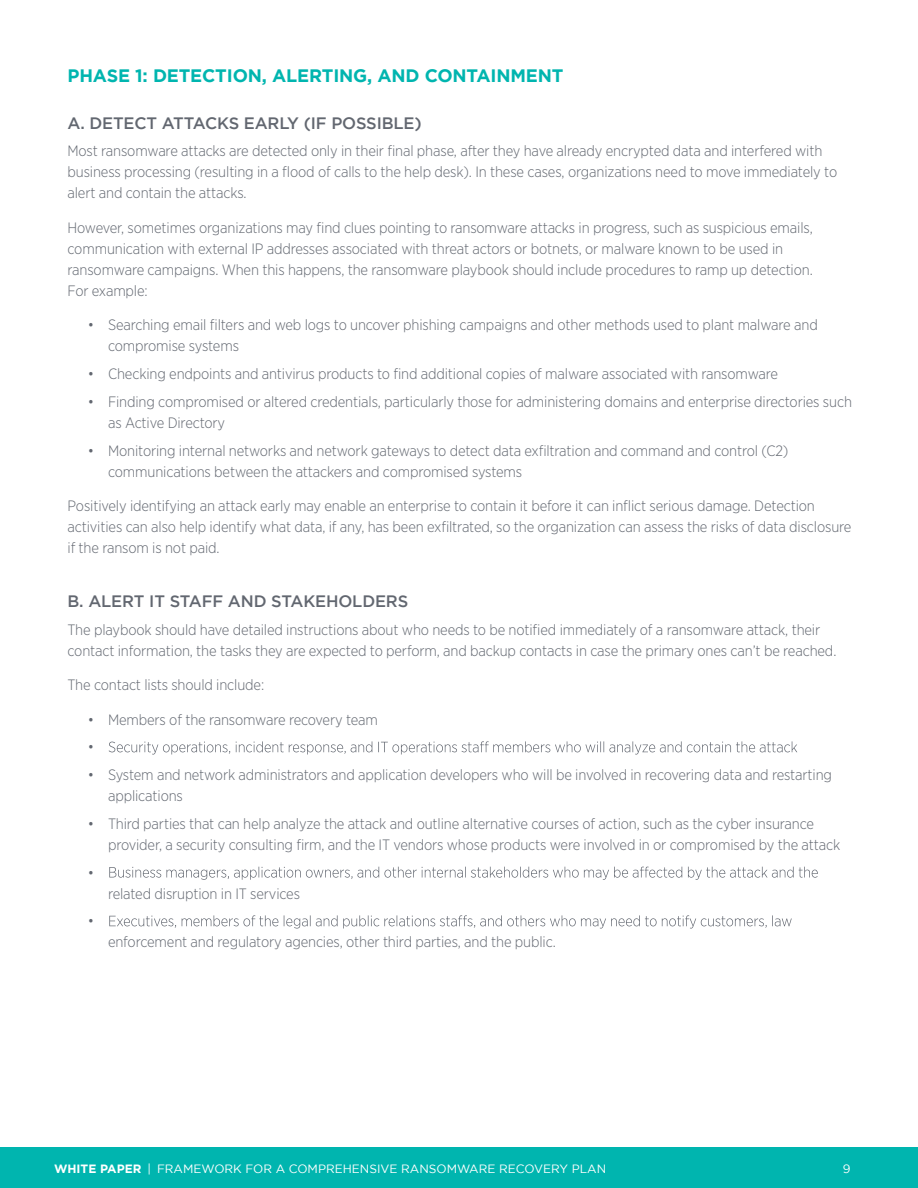
<style>
.page{position:relative;width:918px;height:1188px;background:#fff}
.page>*{position:absolute;margin:0;border:0;box-sizing:border-box;transform-origin:0 0}
.t1{font:700 18px "Gotham";letter-spacing:-.01em;color:#00b5af}
.t2{font:500 16.5px "Gotham";letter-spacing:-.01em;color:#626770}
.t3{font:300 15px/21px "Gotham Narrow";letter-spacing:-.01em;color:#626770}
.t4{font:12px "Gotham";color:#fff}
.s1{font-weight:700}
</style>
<div class="page">
<div style="left:0;top:1148px;width:918px;height:40px;background:#00b5af"></div>
<svg style="left:109px;top:741px;width:688px;height:14px"></svg>
<svg style="left:109px;top:867px;width:709px;height:13px"></svg>
<svg style="left:109px;top:915px;width:683px;height:14px"></svg>
<p class="t1" style="left:68px;top:65px;width:498px">PHASE 1: DETECTION, ALERTING, AND CONTAINMENT</p>
<p class="t2" style="left:68px;top:113px;width:356px">A. DETECT ATTACKS EARLY (IF POSSIBLE)</p>
<p class="t3" style="left:68px;top:140px;width:771px">Most ransomware attacks are detected only in their final phase, after they have already encrypted data and interfered with business processing (resulting in a flood of calls to the help desk). In these cases, organizations need to move immediately to alert and contain the attacks.</p>
<p class="t3" style="left:68px;top:217px;width:747px">However, sometimes organizations may find clues pointing to ransomware attacks in progress, such as suspicious emails, communication with external IP addresses associated with threat actors or botnets, or malware known to be used in ransomware campaigns. When this happens, the ransomware playbook should include procedures to ramp up detection.<br>For example:</p>
<p class="t3" style="left:108px;top:314px;width:711px;text-indent:-20px">• Searching email filters and web logs to uncover phishing campaigns and other methods used to plant malware and compromise systems</p>
<p class="t3" style="left:88px;top:363px;width:692px">• Checking endpoints and antivirus products to find additional copies of malware associated with ransomware</p>
<p class="t3" style="left:108px;top:391px;width:745px;text-indent:-20px">• Finding compromised or altered credentials, particularly those for administering domains and enterprise directories such as Active Directory</p>
<p class="t3" style="left:108px;top:440px;width:682px;text-indent:-20px">• Monitoring internal networks and network gateways to detect data exfiltration and command and control (C2) communications between the attackers and compromised systems</p>
<p class="t3" style="left:68px;top:495px;width:785px">Positively identifying an attack early may enable an enterprise to contain it before it can inflict serious damage. Detection activities can also help identify what data, if any, has been exfiltrated, so the organization can assess the risks of data disclosure if the ransom is not paid.</p>
<p class="t2" style="left:68px;top:592px;width:342px">B. ALERT IT STAFF AND STAKEHOLDERS</p>
<p class="t3" style="left:68px;top:618px;width:770px">The playbook should have detailed instructions about who needs to be notified immediately of a ransomware attack, their contact information, the tasks they are expected to perform, and backup contacts in case the primary ones can’t be reached.</p>
<p class="t3" style="left:68px;top:674px;width:198px">The contact lists should include:</p>
<p class="t3" style="left:88px;top:705px;width:292px;line-height:27.8px">• Members of the ransomware recovery team •</p>
<p class="t3" style="left:108px;top:764px;width:726px;text-indent:-20px">• System and network administrators and application developers who will be involved in recovering data and restarting applications</p>
<p class="t3" style="left:108px;top:813px;width:734px;text-indent:-20px">• Third parties that can help analyze the attack and outline alternative courses of action, such as the cyber insurance provider, a security consulting firm, and the IT vendors whose products were involved in or compromised by the attack</p>
<p class="t3" style="left:88px;top:861px;width:8px">•</p>
<p class="t3" style="left:108px;top:882px;width:194px">related disruption in IT services</p>
<p class="t3" style="left:88px;top:910px;width:8px">•</p>
<p class="t3" style="left:108px;top:931px;width:449px">enforcement and regulatory agencies, other third parties, and the public.</p>
<p class="t4" style="left:54px;top:1162px;width:554px"><span class="s1">WHITE PAPER</span> | FRAMEWORK FOR A COMPREHENSIVE RANSOMWARE RECOVERY PLAN</p>
<p class="t4" style="left:843px;top:1162px;width:9px">9</p>
</div>
